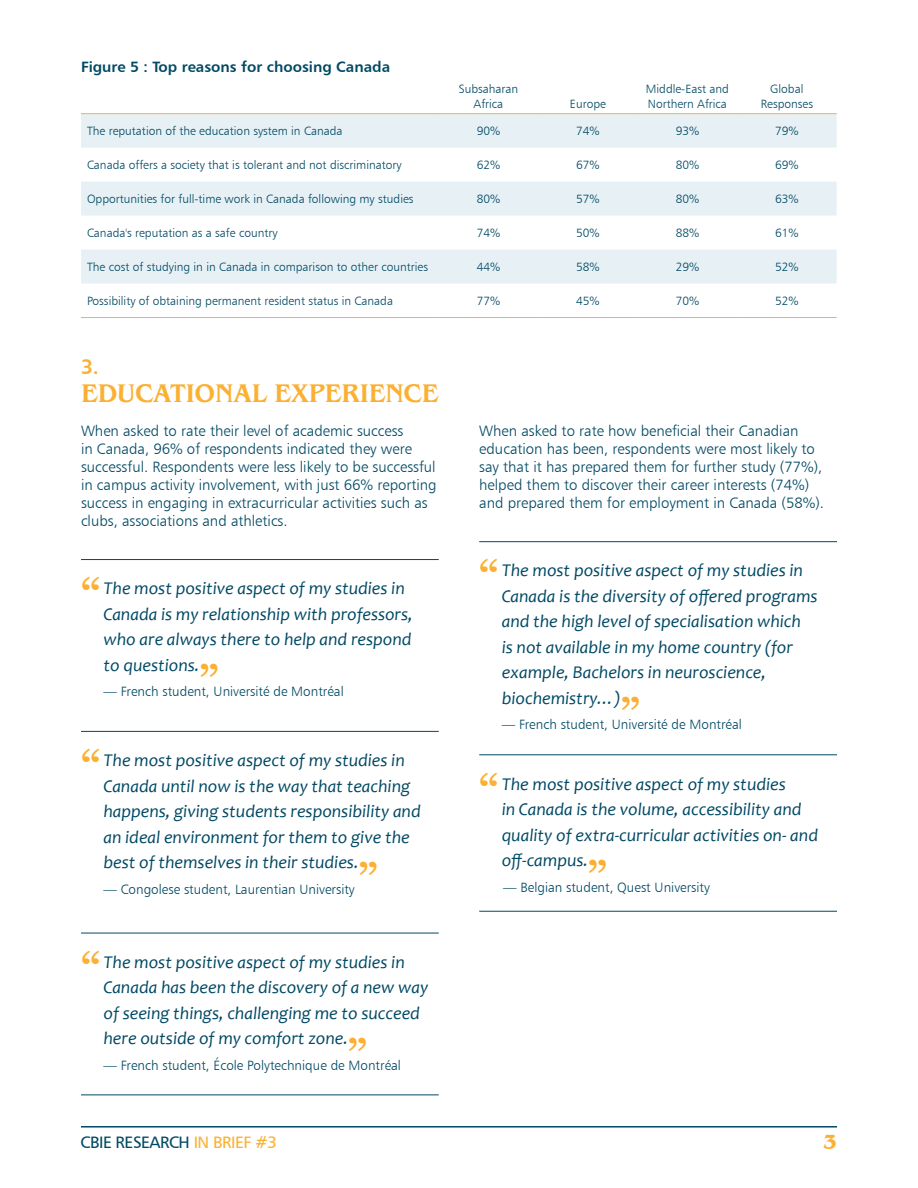
<style>
.page{position:relative;width:918px;height:1188px;background:#fff}
.page>*{position:absolute;margin:0;border:0;box-sizing:border-box;transform-origin:0 0}
.pull_quote_NEW{font:45px "New Century Schlbk";color:#fbb033;scale:1.1 1}
.Title_18_orange{font:500 26.4px "Benguiat";letter-spacing:-.01em;color:#fbb033}
.title_number{font:21px "Humanist 777 BT Bold B";color:#fbb033}
.t1{font:700 21px "Benguiat IT Cby BT";color:#fbb033}
.pull_quote_NEW-2{font:italic 18px/25.5px "Candara";color:#004964}
.t2{font:16.65px "Humanist 777 BT Roman B";letter-spacing:-.03em;color:#004964}
.body_text{font:15px/18px "Humanist 777 BT Light B";color:#004964}
.body_text-2{font:15px "Humanist 777 BT Bold B";color:#004964}
.body_text-3{font:13.5px "Humanist 777 BT Light B";color:#004964}
.quote_name_line{font:13.5px "Humanist 777 BT Light B";color:#004964}
.table_text{font:12px/14.4px "Humanist 777 BT Light B";color:#004964;text-align:center}
.s1{color:#fbb033}
</style>
<div class="page">
<hr style="left:81px;top:1126px;width:756px;height:2px;background:#004964">
<svg style="left:81px;top:114px;width:756px;height:170px;fill:#e7f1f5"></svg>
<hr style="left:81px;top:317px;width:358px;height:1px;background:#fbb033">
<hr style="left:439px;top:317px;width:99px;height:1px;background:#fbb033">
<hr style="left:538px;top:317px;width:100px;height:1px;background:#fbb033">
<hr style="left:638px;top:317px;width:99px;height:1px;background:#fbb033">
<hr style="left:737px;top:317px;width:100px;height:1px;background:#fbb033">
<hr style="left:81px;top:113px;width:358px;height:1px;background:#fbb033">
<hr style="left:439px;top:113px;width:99px;height:1px;background:#fbb033">
<hr style="left:538px;top:113px;width:100px;height:1px;background:#fbb033">
<hr style="left:638px;top:113px;width:99px;height:1px;background:#fbb033">
<hr style="left:737px;top:113px;width:100px;height:1px;background:#fbb033">
<hr style="left:479px;top:541px;width:358px;height:1px;background:#004964">
<hr style="left:479px;top:755px;width:358px;height:1px;background:#004964">
<hr style="left:479px;top:911px;width:358px;height:1px;background:#004964">
<hr style="left:81px;top:559px;width:358px;height:1px;background:#004964">
<hr style="left:81px;top:731px;width:358px;height:1px;background:#004964">
<hr style="left:81px;top:933px;width:358px;height:1px;background:#004964">
<hr style="left:81px;top:1095px;width:358px;height:1px;background:#004964">
<p class="body_text-2" style="left:81px;top:57px;width:311px">Figure 5 : Top reasons for choosing Canada</p>
<p class="table_text" style="left:459px;top:82px;width:61px">Subsaharan<br>Africa</p>
<p class="table_text" style="left:570px;top:96px;width:38px">Europe</p>
<p class="table_text" style="left:646px;top:82px;width:85px;text-align:left">Middle-East and<br>Northern Africa</p>
<p class="table_text" style="left:761px;top:82px;width:54px">Global<br>Responses</p>
<p class="table_text" style="left:87px;top:124px;width:257px">The reputation of the education system in Canada</p>
<p class="table_text" style="left:477px;top:124px;width:25px">90%</p>
<p class="table_text" style="left:576px;top:124px;width:25px">74%</p>
<p class="table_text" style="left:676px;top:124px;width:25px">93%</p>
<p class="table_text" style="left:775px;top:124px;width:25px">79%</p>
<p class="table_text" style="left:87px;top:158px;width:316px">Canada offers a society that is tolerant and not discriminatory</p>
<p class="table_text" style="left:477px;top:158px;width:25px">62%</p>
<p class="table_text" style="left:576px;top:158px;width:25px">67%</p>
<p class="table_text" style="left:676px;top:158px;width:25px">80%</p>
<p class="table_text" style="left:775px;top:158px;width:25px">69%</p>
<p class="table_text" style="left:87px;top:192px;width:328px">Opportunities for full-time work in Canada following my studies</p>
<p class="table_text" style="left:477px;top:192px;width:25px">80%</p>
<p class="table_text" style="left:576px;top:192px;width:25px">57%</p>
<p class="table_text" style="left:676px;top:192px;width:25px">80%</p>
<p class="table_text" style="left:775px;top:192px;width:25px">63%</p>
<p class="table_text" style="left:87px;top:226px;width:192px">Canada's reputation as a safe country</p>
<p class="table_text" style="left:477px;top:226px;width:25px">74%</p>
<p class="table_text" style="left:576px;top:226px;width:25px">50%</p>
<p class="table_text" style="left:676px;top:226px;width:25px">88%</p>
<p class="table_text" style="left:775px;top:226px;width:25px">61%</p>
<p class="table_text" style="left:87px;top:260px;width:343px">The cost of studying in in Canada in comparison to other countries</p>
<p class="table_text" style="left:477px;top:260px;width:25px">44%</p>
<p class="table_text" style="left:576px;top:260px;width:25px">58%</p>
<p class="table_text" style="left:676px;top:260px;width:25px">29%</p>
<p class="table_text" style="left:775px;top:260px;width:25px">52%</p>
<p class="table_text" style="left:87px;top:294px;width:308px">Possibility of obtaining permanent resident status in Canada</p>
<p class="table_text" style="left:477px;top:294px;width:25px">77%</p>
<p class="table_text" style="left:576px;top:294px;width:25px">45%</p>
<p class="table_text" style="left:676px;top:294px;width:25px">70%</p>
<p class="table_text" style="left:775px;top:294px;width:25px">52%</p>
<p class="title_number" style="left:81px;top:353px;width:19px">3.</p>
<p class="Title_18_orange" style="left:81px;top:379px;width:359px">EDUCATIONAL EXPERIENCE</p>
<p class="body_text" style="left:81px;top:421px;width:357px">When asked to rate their level of academic success<br>in Canada, 96% of respondents indicated they were successful. Respondents were less likely to be successful in campus activity involvement, with just 66% reporting success in engaging in extracurricular activities such as clubs, associations and athletics.</p>
<p class="pull_quote_NEW" style="left:81px;top:566px;width:19px">“</p>
<p class="pull_quote_NEW-2" style="left:104px;top:576px;width:311px">The most positive aspect of my studies in Canada is my relationship with professors, who are always there to help and respond to questions.</p>
<p class="body_text-3" style="left:104px;top:683px;width:242px">— French student, Université de Montréal</p>
<p class="pull_quote_NEW" style="left:199px;top:653px;width:19px">”</p>
<p class="pull_quote_NEW" style="left:81px;top:738px;width:19px">“</p>
<p class="pull_quote_NEW-2" style="left:104px;top:747px;width:319px">The most positive aspect of my studies in Canada until now is the way that teaching happens, giving students responsibility and an ideal environment for them to give the best of themselves in their studies.</p>
<p class="body_text-3" style="left:104px;top:881px;width:253px">— Congolese student, Laurentian University</p>
<p class="pull_quote_NEW" style="left:358px;top:850px;width:19px">”</p>
<p class="pull_quote_NEW" style="left:81px;top:939px;width:19px">“</p>
<p class="pull_quote_NEW-2" style="left:104px;top:949px;width:326px">The most positive aspect of my studies in Canada has been the discovery of a new way of seeing things, challenging me to succeed here outside of my comfort zone.</p>
<p class="quote_name_line" style="left:104px;top:1057px;width:299px">— French student, École Polytechnique de Montréal</p>
<p class="pull_quote_NEW" style="left:348px;top:1026px;width:19px">”</p>
<p class="body_text" style="left:479px;top:421px;width:346px">When asked to rate how beneficial their Canadian education has been, respondents were most likely to say that it has prepared them for further study (77%), helped them to discover their career interests (74%) and prepared them for employment in Canada (58%).</p>
<p class="pull_quote_NEW" style="left:479px;top:548px;width:19px">“</p>
<p class="pull_quote_NEW-2" style="left:502px;top:558px;width:317px">The most positive aspect of my studies in Canada is the diversity of offered programs and the high level of specialisation which<br>is not available in my home country (for example, Bachelors in neuroscience, biochemistry…)</p>
<p class="body_text-3" style="left:502px;top:717px;width:242px">— French student, Université de Montréal</p>
<p class="pull_quote_NEW" style="left:621px;top:686px;width:19px">”</p>
<p class="pull_quote_NEW" style="left:479px;top:761px;width:19px">“</p>
<p class="pull_quote_NEW-2" style="left:502px;top:771px;width:318px">The most positive aspect of my studies<br>in Canada is the volume, accessibility and quality of extra-curricular activities on- and off-campus.</p>
<p class="body_text-3" style="left:503px;top:879px;width:208px">— Belgian student, Quest University</p>
<p class="pull_quote_NEW" style="left:588px;top:848px;width:19px">”</p>
<p class="t2" style="left:80px;top:1132px;width:198px">CBIE RESEARCH <span class="s1">IN BRIEF #3</span></p>
<p class="t1" style="left:823px;top:1129px;width:15px">3</p>
</div>
